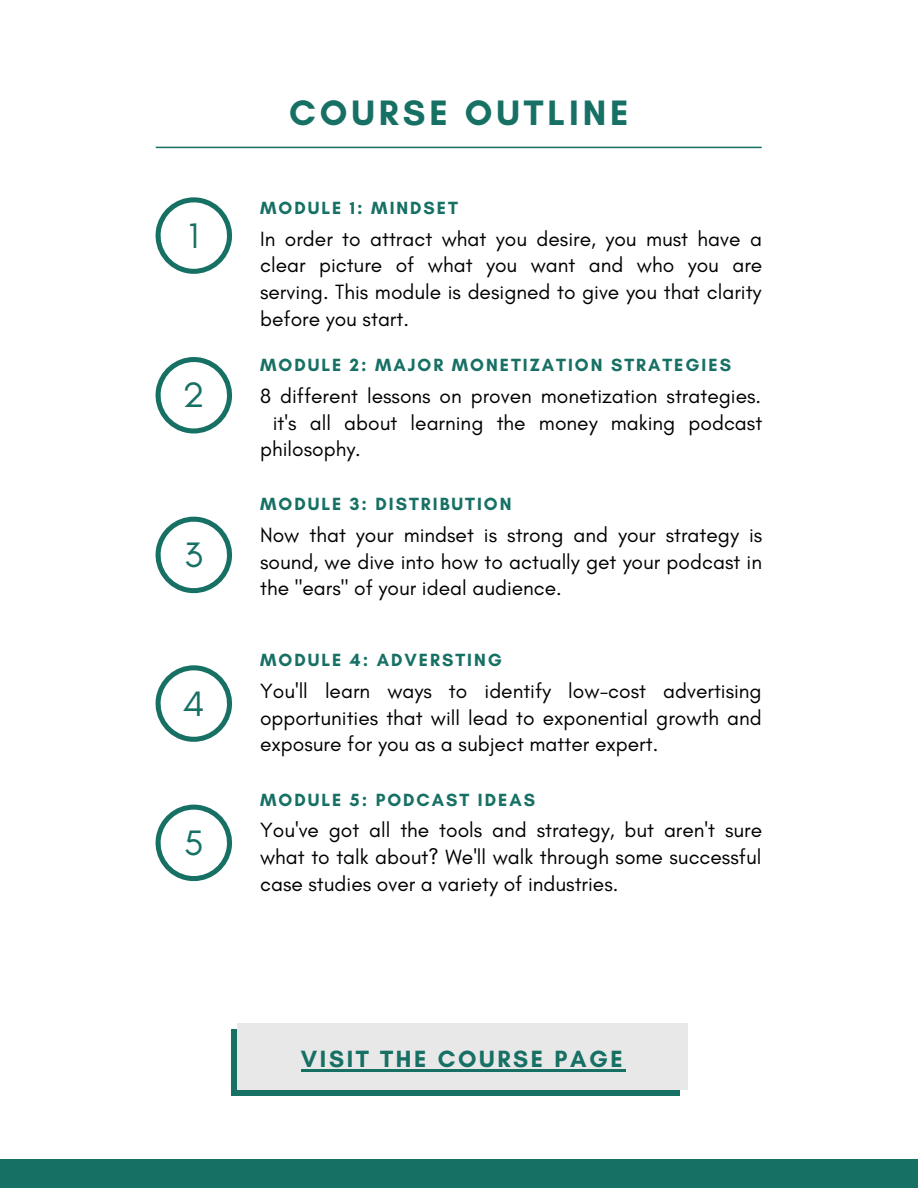
<style>
.page{position:relative;width:918px;height:1188px;background:#fff}
.page>*{position:absolute;margin:0;border:0;box-sizing:border-box;transform-origin:0 0}
.t1{font:700 36px "Glacial Indifference";letter-spacing:.11em;color:#177064}
.t2{font:36px "Glacial Indifference";color:#177064}
.t3{font:700 24px "Glacial Indifference";letter-spacing:.11em;color:#177064}
.t4{font:21px/26.5px "Glacial Indifference";color:#000;text-align:justify}
.t5{font:700 18px "Glacial Indifference";letter-spacing:.11em;color:#177064}
</style>
<div class="page">
<svg style="left:156px;top:197px;width:76px;height:77px"></svg>
<svg style="left:156px;top:357px;width:76px;height:77px"></svg>
<svg style="left:156px;top:517px;width:76px;height:76px"></svg>
<svg style="left:156px;top:665px;width:76px;height:77px"></svg>
<svg style="left:156px;top:805px;width:76px;height:76px"></svg>
<svg style="left:156px;top:147px;width:606px;height:1px"></svg>
<div style="left:231px;top:1029px;width:448px;height:67px;background:#177064"></div>
<div style="left:237px;top:1023px;width:451px;height:67px;background:#e9e8e9"></div>
<hr style="left:301px;top:1069px;width:324px;height:3px;background:#177064">
<div style="left:0;top:1159px;width:918px;height:29px;background:#177064"></div>
<h1 class="t2" style="left:189px;top:214px;width:12px">1</h1>
<h1 class="t2" style="left:183px;top:373px;width:24px">2</h1>
<h1 class="t2" style="left:184px;top:533px;width:20px">3</h1>
<h1 class="t2" style="left:183px;top:682px;width:23px">4</h1>
<h1 class="t2" style="left:184px;top:821px;width:21px">5</h1>
<h1 class="t1" style="left:289px;top:91px;width:341px">COURSE OUTLINE</h1>
<p class="t5" style="left:260px;top:197px;width:199px">MODULE 1: MINDSET</p>
<p class="t4" style="left:260px;top:225px;width:504px">In order to attract what you desire, you must have a clear picture of what you want and who you are serving. This module is designed to give you that clarity before you start.</p>
<p class="t5" style="left:260px;top:354px;width:472px">MODULE 2: MAJOR MONETIZATION STRATEGIES</p>
<p class="t4" style="left:260px;top:382px;width:503px">8 different lessons on proven monetization strategies.</p>
<p class="t4" style="left:273px;top:409px;width:491px">it's all about learning the money making podcast</p>
<p class="t4" style="left:260px;top:436px;width:102px">philosophy.</p>
<p class="t5" style="left:260px;top:493px;width:253px">MODULE 3: DISTRIBUTION</p>
<p class="t4" style="left:260px;top:521px;width:504px">Now that your mindset is strong and your strategy is sound, we dive into how to actually get your podcast in the "ears" of your ideal audience.</p>
<p class="t5" style="left:260px;top:649px;width:243px">MODULE 4: ADVERSTING</p>
<p class="t4" style="left:260px;top:677px;width:503px">You'll learn ways to identify low-cost advertising opportunities that will lead to exponential growth and exposure for you as a subject matter expert.</p>
<p class="t5" style="left:260px;top:789px;width:277px">MODULE 5: PODCAST IDEAS</p>
<p class="t4" style="left:260px;top:817px;width:504px">You've got all the tools and strategy, but aren't sure what to talk about? We'll walk through some successful case studies over a variety of industries.</p>
<p class="t3" style="left:301px;top:1044px;width:324px">VISIT THE COURSE PAGE</p>
</div>
